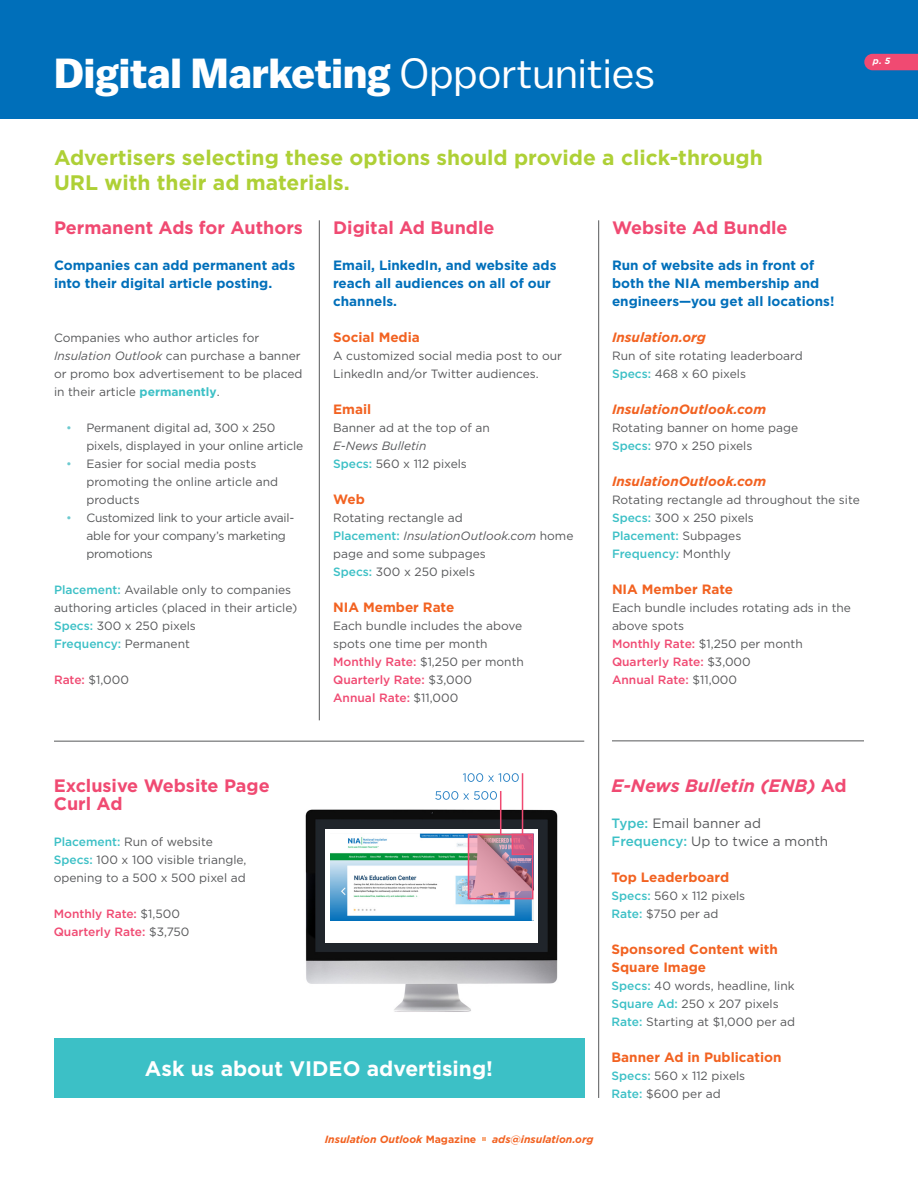
<style>
.page{position:relative;width:918px;height:1188px;background:#fff}
.page>*{position:absolute;margin:0;border:0;box-sizing:border-box;transform-origin:0 0}
.t1{font:700 42px "Balto";color:#fff}
.t2{font:700 21px/25.2px "Gotham";color:#aed036}
.t3{font:700 21px "Gotham";color:#fff}
.Headers{font:700 18px/18px "Gotham";color:#f04a72}
.Headers-2{font:italic 700 18px "Gotham";color:#f04a72}
.Headers_small{font:700 13.5px/18px "Gotham";color:#006fba}
.Headers_small-2{font:700 13.5px/18px "Gotham";color:#f26221}
.Headers-3{font:700 13.5px/18px "Gotham";color:#006fba}
.Headers_small-3{font:italic 700 13.5px "Gotham";color:#f26221}
.Headers-4{font:13.5px/18px "Gotham";color:#57585a}
.text{font:12px/18px "Gotham";color:#57585a}
.Headers-5{font:12px/18px "Gotham";color:#57585a}
.Headers_small-4{font:12px/18px "Gotham";color:#57585a}
.text-2{font:12px/18px "Gotham";letter-spacing:-.02em;color:#57585a}
.text-3{font:500 12px "Gotham";color:#f04a72}
.text-4{font:500 12px "Gotham";color:#3cc0c6}
.t4{font:italic 700 10.5px "Gotham";color:#f26221}
.t5{font:italic 700 9px "Gotham";color:#fff}
.s1{font-weight:400}
.s2{font-style:italic}
.s3{font-weight:500;color:#3cc0c6}
.s4{font-weight:500;color:#f04a72}
.s5{font-weight:400;color:#57585a}
.s6{font-weight:700;color:#3cc0c6}
.s7{color:#6dcad0}
.s8{font-style:normal}
</style>
<div class="page">
<div style="left:0;top:0;width:918px;height:119px;background:#006fba"></div>
<svg style="left:864px;top:54px;width:54px;height:16px"></svg>
<hr style="left:598px;top:220px;width:1px;height:878px;background:#57585a">
<hr style="left:319px;top:220px;width:1px;height:500px;background:#57585a">
<hr style="left:612px;top:741px;width:252px;height:1px;background:#57585a">
<hr style="left:54px;top:741px;width:530px;height:1px;background:#57585a">
<div style="left:54px;top:1039px;width:531px;height:59px;background:#3cc0c6"></div>
<img style="left:305px;top:799px;width:253px;height:213px">
<div style="left:325px;top:829px;width:213px;height:113px;background:#fff"></div>
<img style="left:330px;top:834px;width:203px;height:87px">
<hr style="left:522px;top:773px;width:1px;height:62px;background:#f04a72">
<hr style="left:500px;top:791px;width:1px;height:44px;background:#f04a72">
<img style="left:469px;top:834px;width:64px;height:65px">
<svg style="left:512px;top:834px;width:21px;height:21px"></svg>
<svg style="left:435px;top:791px;width:62px;height:9px"></svg>
<svg style="left:463px;top:773px;width:56px;height:9px"></svg>
<p class="t1" style="left:54px;top:48px;width:602px">Digital Marketing <span class="s1">Opportunities</span></p>
<p class="t5" style="left:873px;top:55px;width:19px">p. 5</p>
<p class="t2" style="left:54px;top:145px;width:710px">Advertisers selecting these options should provide a click-through<br>URL with their ad materials.</p>
<p class="Headers" style="left:54px;top:219px;width:250px">Permanent Ads for Authors</p>
<p class="Headers-3" style="left:54px;top:256px;width:243px">Companies can add permanent ads into their digital article posting.</p>
<p class="Headers" style="left:333px;top:219px;width:163px">Digital Ad Bundle</p>
<p class="Headers_small" style="left:333px;top:256px;width:225px">Email, LinkedIn, and website ads reach all audiences on all of our channels.</p>
<p class="Headers_small-2" style="left:333px;top:328px;width:88px">Social Media</p>
<p class="text" style="left:333px;top:346px;width:231px">A customized social media post to our<br>LinkedIn and/or Twitter audiences.</p>
<p class="Headers_small-2" style="left:333px;top:400px;width:40px">Email</p>
<p class="text" style="left:333px;top:418px;width:158px">Banner ad at the top of an<br><span class="s2">E-News Bulletin<br></span><span class="s3">Specs:</span> 560 x 112 pixels</p>
<p class="Headers_small-2" style="left:333px;top:490px;width:33px">Web</p>
<p class="Headers-5" style="left:333px;top:508px;width:242px">Rotating rectangle ad<br><span class="s3">Placement:</span> <span class="s2">InsulationOutlook.com</span> home page and some subpages</p>
<p class="Headers-5" style="left:333px;top:562px;width:143px"><span class="s3">Specs:</span> 300 x 250 pixels</p>
<p class="Headers_small-2" style="left:333px;top:598px;width:123px">NIA Member Rate</p>
<p class="Headers-5" style="left:333px;top:616px;width:192px">Each bundle includes the above spots one time per month<br><span class="s4">Monthly Rate:</span> $1,250 per month<br><span class="s4">Quarterly Rate:</span> $3,000<br><span class="s4">Annual Rate:</span> $11,000</p>
<p class="Headers" style="left:612px;top:219px;width:177px">Website Ad Bundle</p>
<p class="Headers_small" style="left:612px;top:256px;width:224px">Run of website ads in front of both the NIA membership and engineers—you get all locations!</p>
<p class="Headers_small-3" style="left:612px;top:328px;width:95px">Insulation.org</p>
<p class="text" style="left:612px;top:346px;width:192px">Run of site rotating leaderboard</p>
<p class="text" style="left:612px;top:364px;width:136px"><span class="s3">Specs:</span> 468 x 60 pixels</p>
<p class="Headers_small-3" style="left:612px;top:400px;width:156px">InsulationOutlook.com</p>
<p class="text" style="left:612px;top:418px;width:188px">Rotating banner on home page</p>
<p class="text" style="left:612px;top:436px;width:142px"><span class="s3">Specs:</span> 970 x 250 pixels</p>
<p class="Headers_small-3" style="left:612px;top:472px;width:156px">InsulationOutlook.com</p>
<p class="text" style="left:612px;top:490px;width:249px">Rotating rectangle ad throughout the site</p>
<p class="text" style="left:612px;top:508px;width:143px"><span class="s3">Specs:</span> 300 x 250 pixels</p>
<p class="text-4" style="left:612px;top:528px;width:131px">Placement: <span class="s5">Subpages</span></p>
<p class="text-4" style="left:612px;top:546px;width:120px">Frequency: <span class="s5">Monthly</span></p>
<p class="Headers_small-2" style="left:612px;top:580px;width:123px">NIA Member Rate</p>
<p class="text" style="left:612px;top:598px;width:241px">Each bundle includes rotating ads in the above spots<br><span class="s4">Monthly Rate:</span> $1,250 per month<br><span class="s4">Quarterly Rate:</span> $3,000<br><span class="s4">Annual Rate:</span> $11,000</p>
<p class="Headers_small-4" style="left:54px;top:328px;width:250px">Companies who author articles for <span class="s2">Insulation Outlook</span> can purchase a banner or promo box advertisement to be placed in their article <span class="s6">permanently</span>.</p>
<p class="text" style="left:86px;top:418px;width:218px;text-indent:-20px"><span class="s7">•</span> Permanent digital ad, 300 x 250 pixels, displayed in your online article</p>
<p class="text" style="left:86px;top:454px;width:193px;text-indent:-20px"><span class="s7">•</span> Easier for social media posts promoting the online article and products</p>
<p class="text-2" style="left:86px;top:508px;width:209px;text-indent:-20px"><span class="s7">•</span> Customized link to your article avail&shy;able for your company’s marketing promotions</p>
<p class="text" style="left:54px;top:580px;width:245px"><span class="s3">Placement:</span> Available only to companies authoring articles (placed in their article)<br><span class="s3">Specs:</span> 300 x 250 pixels<br><span class="s3">Frequency:</span> Permanent</p>
<p class="text" style="left:54px;top:670px;width:76px"><span class="s4">Rate:</span> $1,000</p>
<p class="Headers" style="left:54px;top:777px;width:218px">Exclusive Website Page<br>Curl Ad</p>
<p class="Headers_small-4" style="left:54px;top:832px;width:161px"><span class="s3">Placement:</span> Run of website</p>
<p class="Headers_small-4" style="left:54px;top:850px;width:194px"><span class="s3">Specs:</span> 100 x 100 visible triangle, opening to a 500 x 500 pixel ad</p>
<p class="text-3" style="left:54px;top:906px;width:128px">Monthly Rate: <span class="s5">$1,500</span></p>
<p class="text-3" style="left:54px;top:924px;width:137px">Quarterly Rate: <span class="s5">$3,750</span></p>
<p class="t3" style="left:145px;top:1055px;width:350px">Ask us about VIDEO advertising!</p>
<p class="t4" style="left:325px;top:1132px;width:153px">Insulation Outlook <span class="s8">Magazine</span></p>
<p class="t4" style="left:492px;top:1132px;width:103px">ads@insulation.org</p>
<p class="Headers-2" style="left:612px;top:774px;width:237px">E-News Bulletin (ENB) <span class="s8">Ad</span></p>
<p class="Headers-4" style="left:612px;top:814px;width:218px"><span class="s3">Type:</span> Email banner ad<br><span class="s3">Frequency:</span> Up to twice a month</p>
<p class="Headers_small-2" style="left:612px;top:868px;width:119px">Top Leaderboard</p>
<p class="text" style="left:612px;top:886px;width:135px"><span class="s3">Specs:</span> 560 x 112 pixels</p>
<p class="text" style="left:612px;top:904px;width:108px"><span class="s3">Rate:</span> $750 per ad</p>
<p class="Headers_small-2" style="left:612px;top:940px;width:168px">Sponsored Content with<br>Square Image</p>
<p class="text" style="left:612px;top:976px;width:185px"><span class="s3">Specs:</span> 40 words, headline, link</p>
<p class="text" style="left:612px;top:994px;width:169px"><span class="s3">Square Ad:</span> 250 x 207 pixels</p>
<p class="text" style="left:612px;top:1012px;width:185px"><span class="s3">Rate:</span> Starting at $1,000 per ad</p>
<p class="Headers_small-2" style="left:612px;top:1048px;width:172px">Banner Ad in Publication</p>
<p class="text" style="left:612px;top:1066px;width:135px"><span class="s3">Specs:</span> 560 x 112 pixels</p>
<p class="text" style="left:612px;top:1084px;width:111px"><span class="s3">Rate:</span> $600 per ad</p>
</div>
